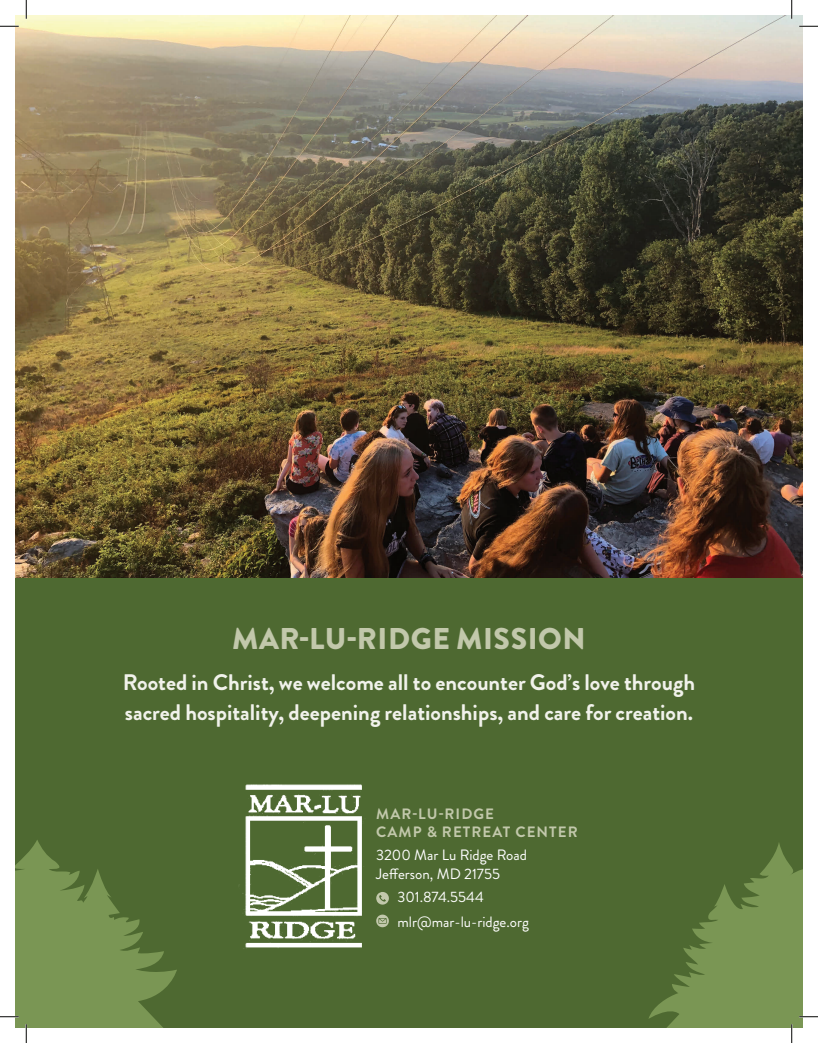
<style>
.page{position:relative;width:818px;height:1043px;background:#fff}
.page>*{position:absolute;margin:0;border:0;box-sizing:border-box;transform-origin:0 0}
.t1{font:900 30px "Brandon Grotesque";letter-spacing:.02em;color:#c2c8ab}
.t2{font:700 22.5px/30px "Brandon Grotesque";color:#f1f2eb}
.t3{font:15px/18.8px "Brandon Grotesque";color:#fff}
.t4{font:700 15px/18px "Brandon Grotesque";letter-spacing:.07em;color:#c2c8ab}
</style>
<div class="page">
<div style="left:15px;top:15px;width:787px;height:1013px;background:#4e6931"></div>
<svg style="left:376px;top:892px;width:13px;height:12px"></svg>
<svg style="left:376px;top:914px;width:13px;height:13px"></svg>
<svg style="left:648px;top:843px;width:154px;height:184px;fill:#7a9654"></svg>
<svg style="left:15px;top:840px;width:162px;height:187px;fill:#7a9654"></svg>
<img style="left:242px;top:784px;width:120px;height:165px">
<img style="left:15px;top:15px;width:787px;height:563px">
<svg style="left:0;top:25px;width:19px;height:2px"></svg>
<svg style="left:799px;top:25px;width:19px;height:2px"></svg>
<svg style="left:0;top:1015px;width:19px;height:2px"></svg>
<svg style="left:799px;top:1015px;width:19px;height:2px"></svg>
<svg style="left:25px;top:0;width:2px;height:19px"></svg>
<svg style="left:25px;top:1024px;width:2px;height:18px"></svg>
<svg style="left:790px;top:0;width:2px;height:19px"></svg>
<svg style="left:790px;top:1024px;width:2px;height:18px"></svg>
<h1 class="t1" style="left:232px;top:617px;width:355px">MAR-LU-RIDGE MISSION</h1>
<p class="t2" style="left:123px;top:667px;width:573px">Rooted in Christ, we welcome all to encounter God’s love through sacred hospitality, deepening relationships, and care for creation.</p>
<p class="t4" style="left:376px;top:805px;width:203px">MAR-LU-RIDGE<br>CAMP &amp; RETREAT CENTER</p>
<p class="t3" style="left:376px;top:846px;width:152px">3200 Mar Lu Ridge Road<br>Jefferson, MD 21755</p>
<p class="t3" style="left:397px;top:885px;width:133px;line-height:25px">301.874.5544 mlr@mar-lu-ridge.org</p>
</div>
